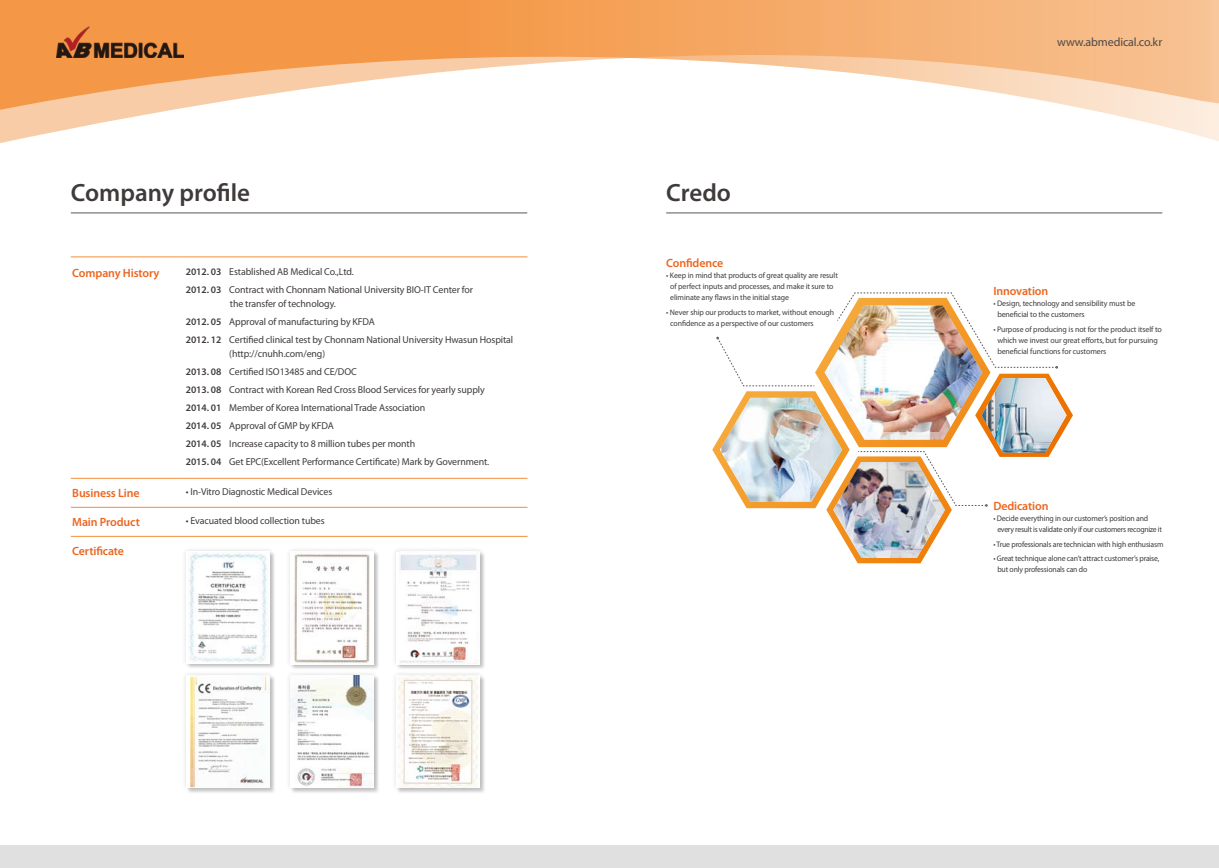
<style>
.page{position:relative;width:1219px;height:868px;background:#fff}
.page>*{position:absolute;margin:0;border:0;box-sizing:border-box;transform-origin:0 0}
.t1{font:600 25px "Myriad Pro";color:#3f3b3a}
.t2{font:600 12px "Myriad Pro";letter-spacing:-.01em;color:#ec6620}
.t3{font:12px "Myriad Pro";letter-spacing:-.01em;color:#4c4948}
.t4{font:10px/18px "Myriad Pro";letter-spacing:-.01em;color:#3f3b3a}
.t5{font:8px/11px "Myriad Pro";letter-spacing:-.01em;color:#3f3b3a}
.t6{font:8px/11px "Myriad Pro";letter-spacing:-.03em;color:#3f3b3a}
.s1{font-weight:600}
</style>
<div class="page">
<hr style="left:71px;top:257px;width:108px;height:1px;background:#f18f38">
<hr style="left:179px;top:257px;width:348px;height:1px;background:#f18f38">
<hr style="left:71px;top:478px;width:108px;height:1px;background:#f18f38">
<hr style="left:179px;top:478px;width:348px;height:1px;background:#f18f38">
<hr style="left:71px;top:507px;width:108px;height:1px;background:#f18f38">
<hr style="left:179px;top:507px;width:348px;height:1px;background:#f18f38">
<hr style="left:71px;top:536px;width:108px;height:1px;background:#f18f38">
<hr style="left:179px;top:536px;width:348px;height:1px;background:#f18f38">
<div style="left:0;top:845px;width:1219px;height:22px;background:#dfe0df"></div>
<svg style="left:0;top:0;width:1219px;height:143px"></svg>
<div style="left:181px;top:545px;width:98px;height:127px;background:#000;opacity:.15"></div>
<div style="left:186px;top:551px;width:84px;height:112px;background:#fff"></div>
<img style="left:189px;top:552px;width:78px;height:110px">
<div style="left:391px;top:546px;width:98px;height:127px;background:#000;opacity:.15"></div>
<div style="left:396px;top:551px;width:84px;height:113px;background:#fff"></div>
<img style="left:399px;top:554px;width:78px;height:110px">
<div style="left:285px;top:546px;width:98px;height:127px;background:#000;opacity:.15"></div>
<img style="left:290px;top:551px;width:84px;height:113px">
<div style="left:181px;top:669px;width:98px;height:127px;background:#000;opacity:.15"></div>
<div style="left:186px;top:675px;width:84px;height:112px;background:#fff"></div>
<img style="left:190px;top:675px;width:80px;height:112px">
<div style="left:285px;top:669px;width:98px;height:127px;background:#000;opacity:.15"></div>
<img style="left:290px;top:675px;width:84px;height:112px">
<div style="left:391px;top:669px;width:98px;height:127px;background:#000;opacity:.15"></div>
<img style="left:396px;top:675px;width:84px;height:112px">
<img style="left:57px;top:26px;width:127px;height:32px">
<img style="left:712px;top:292px;width:361px;height:271px">
<hr style="left:71px;top:213px;width:456px;height:1px;background:#595757">
<hr style="left:666px;top:213px;width:496px;height:1px;background:#595757">
<h1 class="t1" style="left:71px;top:177px;width:181px">Company profile</h1>
<h1 class="t1" style="left:666px;top:177px;width:66px">Credo</h1>
<p class="t2" style="left:72px;top:265px;width:89px">Company History</p>
<p class="t4" style="left:186px;top:262px;width:289px"><span class="s1">2012. 03</span> Established AB Medical Co.,Ltd.<br><span class="s1">2012. 03</span> Contract with Chonnam National University BIO-IT Center for</p>
<p class="t4" style="left:186px;top:294px;width:329px;text-indent:44px">the transfer of technology.<br><span class="s1">2012. 05</span> Approval of manufacturing by KFDA<br><span class="s1">2012. 12</span> Certified clinical test by Chonnam National University Hwasun Hospital</p>
<p class="t4" style="left:186px;top:344px;width:305px;text-indent:43px">(http://cnuhh.com/eng)<br><span class="s1">2013. 08</span> Certified ISO13485 and CE/DOC<br><span class="s1">2013. 08</span> Contract with Korean Red Cross Blood Services for yearly supply <span class="s1">2014. 01</span> Member of Korea International Trade Association<br><span class="s1">2014. 05</span> Approval of GMP by KFDA<br><span class="s1">2014. 05</span> Increase capacity to 8 million tubes per month<br><span class="s1">2015. 04</span> Get EPC(Excellent Performance Certificate) Mark by Government.</p>
<p class="t2" style="left:72px;top:485px;width:69px">Business Line</p>
<p class="t4" style="left:186px;top:482px;width:148px">• In-Vitro Diagnostic Medical Devices</p>
<p class="t2" style="left:72px;top:514px;width:69px">Main Product</p>
<p class="t4" style="left:186px;top:511px;width:140px">• Evacuated blood collection tubes</p>
<p class="t2" style="left:72px;top:543px;width:53px">Certificate</p>
<p class="t2" style="left:666px;top:255px;width:59px">Confidence</p>
<p class="t5" style="left:670px;top:269px;width:169px;text-indent:-4px">• Keep in mind that products of great quality are result of perfect inputs and processes, and make it sure to eliminate any flaws in the initial stage</p>
<p class="t5" style="left:670px;top:306px;width:166px;text-indent:-4px">• Never ship our products to market, without enough confidence as a perspective of our customers</p>
<p class="t3" style="left:1057px;top:35px;width:107px">www.abmedical.co.kr</p>
<p class="t2" style="left:993px;top:283px;width:56px">Innovation</p>
<p class="t5" style="left:997px;top:297px;width:140px;text-indent:-4px">• Design, technology and sensibility must be beneficial to the customers</p>
<p class="t5" style="left:997px;top:323px;width:166px;text-indent:-4px">• Purpose of producing is not for the product itself to which we invest our great efforts, but for pursuing beneficial functions for customers</p>
<p class="t2" style="left:993px;top:498px;width:57px">Dedication</p>
<p class="t6" style="left:997px;top:512px;width:166px;text-indent:-4px">• Decide everything in our customer’s position and every result is validate only if our customers recognize it</p>
<p class="t5" style="left:993px;top:538px;width:172px">• True professionals are technician with high enthusiasm</p>
<p class="t5" style="left:997px;top:552px;width:164px;text-indent:-4px">• Great technique alone can’t attract customer’s praise, but only professionals can do</p>
</div>
